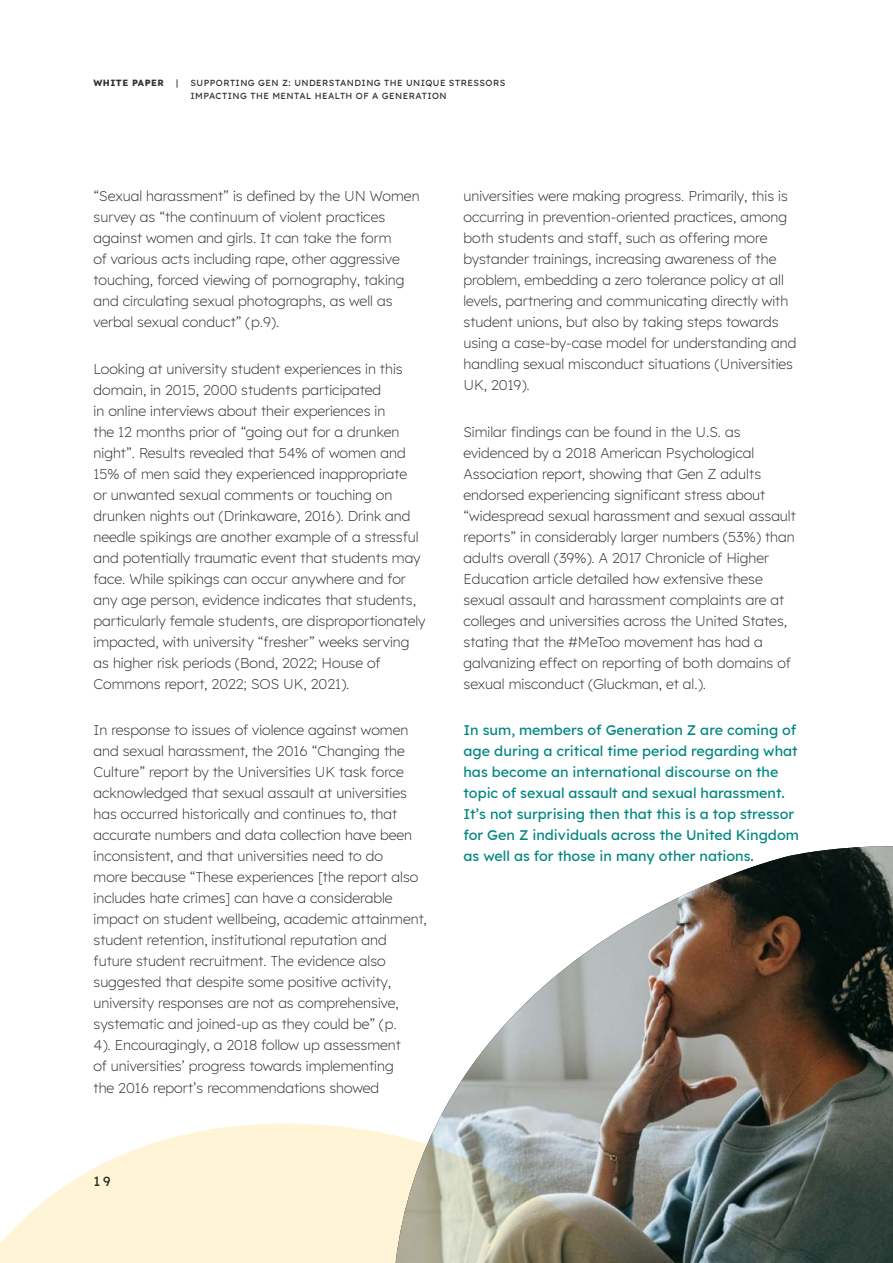
<style>
.page{position:relative;width:893px;height:1263px;background:#fff}
.page>*{position:absolute;margin:0;border:0;box-sizing:border-box;transform-origin:0 0}
.t1{font:300 14.25px/21px "Lexend";color:#2f3031}
.t2{font:500 14.25px/21px "Lexend";color:#008780}
.t3{font:500 13.5px "Lexend";color:#2f3031}
.t4{font:500 9px/13.5px "Lexend";letter-spacing:.05em;color:#2f3031}
.t5{font:700 9px "Lexend";letter-spacing:.05em;color:#2f3031}
</style>
<div class="page">
<img style="left:447px;top:846px;width:446px;height:417px">
<svg style="left:0;top:1104px;width:682px;height:159px"></svg>
<p class="t5" style="left:94px;top:77px;width:72px">WHITE PAPER</p>
<p class="t4" style="left:176px;top:76px;width:4px">|</p>
<p class="t4" style="left:190px;top:76px;width:316px">SUPPORTING GEN Z: UNDERSTANDING THE UNIQUE STRESSORS<br>IMPACTING THE MENTAL HEALTH OF A GENERATION</p>
<p class="t1" style="left:94px;top:185px;width:328px">“Sexual harassment” is defined by the UN Women survey as “the continuum of violent practices against women and girls. It can take the form<br>of various acts including rape, other aggressive touching, forced viewing of pornography, taking and circulating sexual photographs, as well as verbal sexual conduct” (p.9).</p>
<p class="t1" style="left:94px;top:360px;width:334px">Looking at university student experiences in this domain, in 2015, 2000 students participated<br>in online interviews about their experiences in<br>the 12 months prior of “going out for a drunken night”. Results revealed that 54% of women and 15% of men said they experienced inappropriate<br>or unwanted sexual comments or touching on drunken nights out (Drinkaware, 2016). Drink and needle spikings are another example of a stressful and potentially traumatic event that students may face. While spikings can occur anywhere and for any age person, evidence indicates that students, particularly female students, are disproportionately impacted, with university “fresher” weeks serving as higher risk periods (Bond, 2022; House of Commons report, 2022; SOS UK, 2021).</p>
<p class="t1" style="left:94px;top:721px;width:335px">In response to issues of violence against women and sexual harassment, the 2016 “Changing the Culture” report by the Universities UK task force acknowledged that sexual assault at universities has occurred historically and continues to, that accurate numbers and data collection have been inconsistent, and that universities need to do<br>more because “These experiences [the report also includes hate crimes] can have a considerable impact on student wellbeing, academic attainment, student retention, institutional reputation and future student recruitment. The evidence also suggested that despite some positive activity, university responses are not as comprehensive, systematic and joined-up as they could be” (p.<br>4). Encouragingly, a 2018 follow up assessment<br>of universities’ progress towards implementing<br>the 2016 report’s recommendations showed</p>
<p class="t3" style="left:94px;top:1176px;width:18px">19</p>
<p class="t1" style="left:463px;top:187px;width:334px">universities were making progress. Primarily, this is occurring in prevention-oriented practices, among both students and staff, such as offering more bystander trainings, increasing awareness of the problem, embedding a zero tolerance policy at all levels, partnering and communicating directly with student unions, but also by taking steps towards using a case-by-case model for understanding and handling sexual misconduct situations (Universities UK, 2019).</p>
<p class="t1" style="left:463px;top:420px;width:334px">Similar findings can be found in the U.S. as evidenced by a 2018 American Psychological Association report, showing that Gen Z adults endorsed experiencing significant stress about “widespread sexual harassment and sexual assault reports” in considerably larger numbers (53%) than adults overall (39%). A 2017 Chronicle of Higher Education article detailed how extensive these sexual assault and harassment complaints are at colleges and universities across the United States, stating that the #MeToo movement has had a galvanizing effect on reporting of both domains of sexual misconduct (Gluckman, et al.).</p>
<p class="t2" style="left:463px;top:721px;width:337px">In sum, members of Generation Z are coming of age during a critical time period regarding what has become an international discourse on the topic of sexual assault and sexual harassment.<br>It’s not surprising then that this is a top stressor for Gen Z individuals across the United Kingdom as well as for those in many other nations.</p>
</div>
